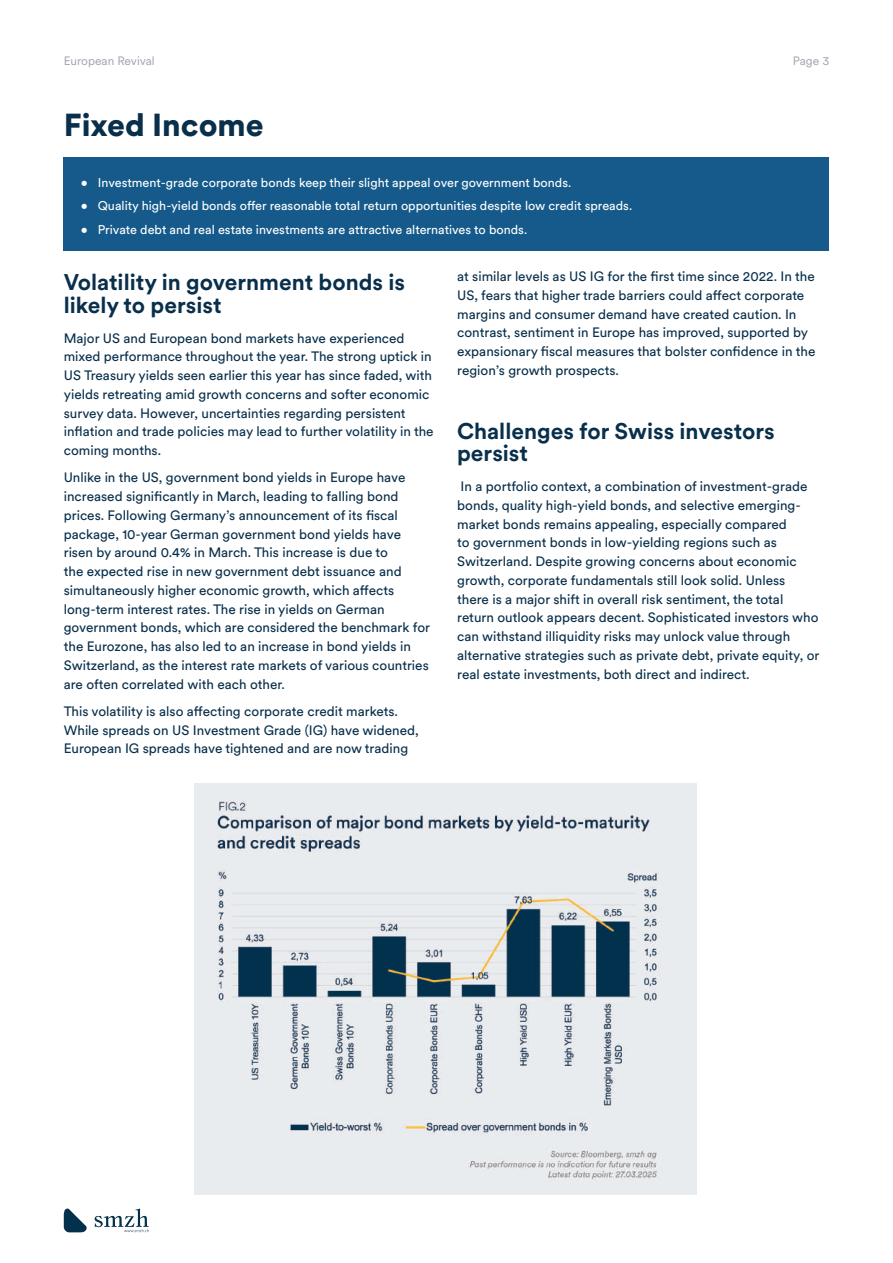
<style>
.page{position:relative;width:893px;height:1263px;background:#fff}
.page>*{position:absolute;margin:0;border:0;box-sizing:border-box;transform-origin:0 0}
.t1{font:900 31.5px "Circular XX";color:#092f4b}
.t2{font:700 22.5px/22.5px "Circular XX";color:#092f4b}
.t3{font:13.5px/18.8px "Circular XX";color:#092f4b}
.t4{font:12.6px "Circular XX";color:#fff}
.t5{font:12px "Circular XX";color:#a0a3b1}
</style>
<div class="page">
<div style="left:64px;top:158px;width:765px;height:93px;background:#155a8b"></div>
<img style="left:195px;top:783px;width:501px;height:411px">
<svg style="left:63px;top:1208px;width:24px;height:24px"></svg>
<svg style="left:95px;top:1208px;width:54px;height:25px"></svg>
<p class="t5" style="left:64px;top:53px;width:93px">European Revival</p>
<p class="t5" style="left:793px;top:53px;width:38px">Page 3</p>
<h1 class="t1" style="left:64px;top:103px;width:202px">Fixed Income</h1>
<p class="t4" style="left:81px;top:174px;width:492px">• Investment-grade corporate bonds keep their slight appeal over government bonds.</p>
<p class="t4" style="left:81px;top:198px;width:553px">• Quality high-yield bonds offer reasonable total return opportunities despite low credit spreads.</p>
<p class="t4" style="left:81px;top:221px;width:448px">• Private debt and real estate investments are attractive alternatives to bonds.</p>
<h2 class="t2" style="left:64px;top:270px;width:343px">Volatility in government bonds is likely to persist</h2>
<p class="t3" style="left:64px;top:328px;width:371px">Major US and European bond markets have experienced mixed performance throughout the year. The strong uptick in US Treasury yields seen earlier this year has since faded, with yields retreating amid growth concerns and softer economic survey data. However, uncertainties regarding persistent inflation and trade policies may lead to further volatility in the coming months.</p>
<p class="t3" style="left:64px;top:468px;width:368px">Unlike in the US, government bond yields in Europe have increased significantly in March, leading to falling bond prices. Following Germany’s announcement of its fiscal package, 10-year German government bond yields have risen by around 0.4% in March. This increase is due to<br>the expected rise in new government debt issuance and simultaneously higher economic growth, which affects long-term interest rates. The rise in yields on German government bonds, which are considered the benchmark for the Eurozone, has also led to an increase in bond yields in Switzerland, as the interest rate markets of various countries are often correlated with each other.</p>
<p class="t3" style="left:64px;top:701px;width:357px">This volatility is also affecting corporate credit markets.<br>While spreads on US Investment Grade (IG) have widened,<br>European IG spreads have tightened and are now trading</p>
<p class="t3" style="left:457px;top:266px;width:360px">at similar levels as US IG for the first time since 2022. In the US, fears that higher trade barriers could affect corporate margins and consumer demand have created caution. In contrast, sentiment in Europe has improved, supported by expansionary fiscal measures that bolster confidence in the region’s growth prospects.</p>
<h2 class="t2" style="left:457px;top:419px;width:319px">Challenges for Swiss investors persist</h2>
<p class="t3" style="left:457px;top:476px;width:364px">In a portfolio context, a combination of investment-grade bonds, quality high-yield bonds, and selective emerging&shy;market bonds remains appealing, especially compared<br>to government bonds in low-yielding regions such as Switzerland. Despite growing concerns about economic growth, corporate fundamentals still look solid. Unless there is a major shift in overall risk sentiment, the total return outlook appears decent. Sophisticated investors who can withstand illiquidity risks may unlock value through alternative strategies such as private debt, private equity, or real estate investments, both direct and indirect.</p>
</div>
